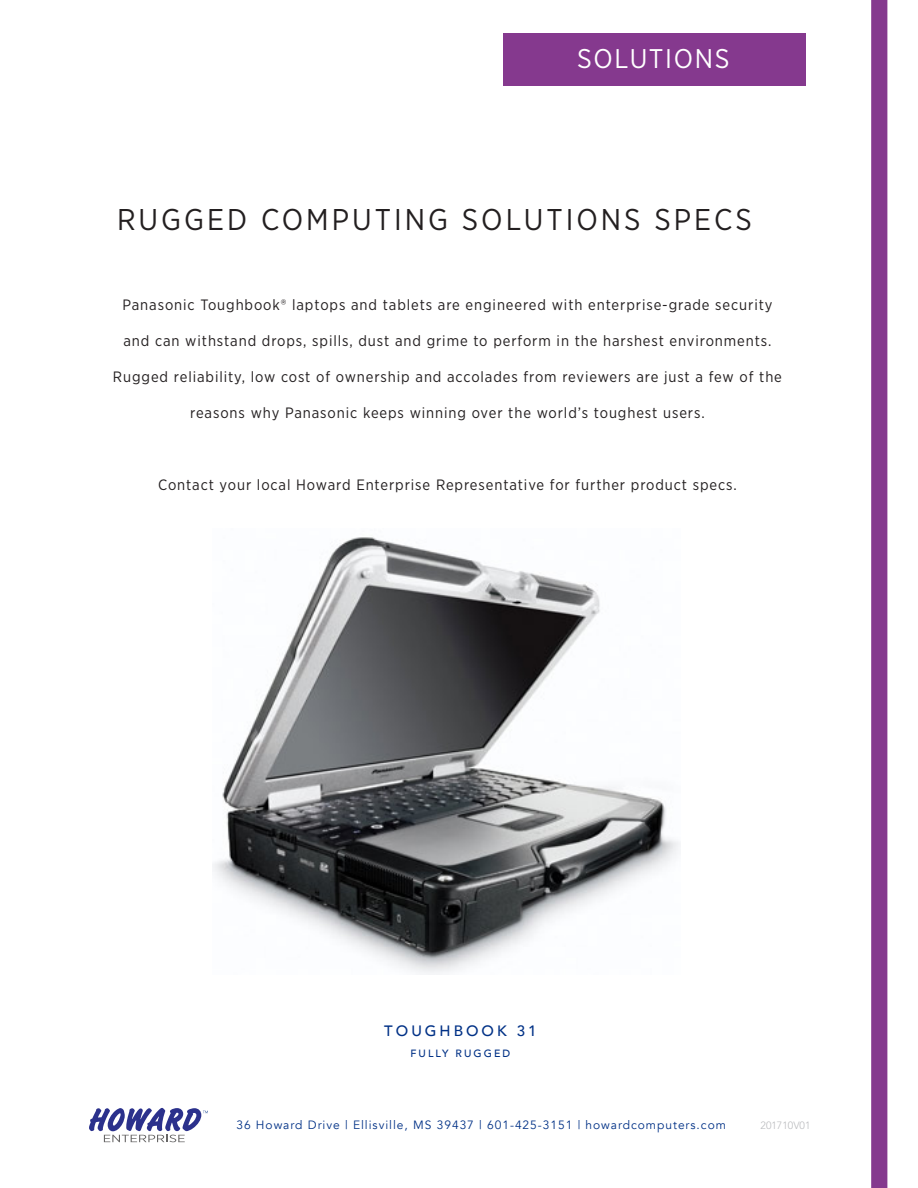
<style>
.page{position:relative;width:918px;height:1188px;background:#fff}
.page>*{position:absolute;margin:0;border:0;box-sizing:border-box;transform-origin:0 0}
.t1{font:30px "Gotham Narrow";letter-spacing:.1em;color:#231f20}
.t2{font:27px "Gotham Narrow";letter-spacing:.06em;color:#fff}
.t3{font:15px "Gotham Narrow";letter-spacing:.06em;color:#231f20}
.t4{font:500 15px "Avenir";letter-spacing:.2em;color:#003186}
.t5{font:12px "Avenir";letter-spacing:.08em;color:#003186}
.t6{font:500 10.5px "Avenir";letter-spacing:.2em;color:#003186}
.t7{font:300 10.5px "Avenir LT Std";color:#babbbe}
</style>
<div class="page">
<svg style="left:871px;top:0;width:16px;height:1188px;background:#8a4293"></svg>
<img style="left:212px;top:537px;width:468px;height:437px">
<div style="left:504px;top:33px;width:302px;height:53px;background:#85398e"></div>
<svg style="left:89px;top:1108px;width:119px;height:34px"></svg>
<p class="t2" style="left:577px;top:42px;width:154px">SOLUTIONS</p>
<p class="t1" style="left:117px;top:201px;width:636px">RUGGED COMPUTING SOLUTIONS SPECS</p>
<p class="t3" style="left:122px;top:295px;width:652px">Panasonic Toughbook® laptops and tablets are engineered with enterprise-grade security</p>
<p class="t3" style="left:123px;top:331px;width:650px">and can withstand drops, spills, dust and grime to perform in the harshest environments.</p>
<p class="t3" style="left:113px;top:367px;width:671px">Rugged reliability, low cost of ownership and accolades from reviewers are just a few of the</p>
<p class="t3" style="left:190px;top:403px;width:516px">reasons why Panasonic keeps winning over the world’s toughest users.</p>
<p class="t3" style="left:158px;top:475px;width:580px">Contact your local Howard Enterprise Representative for further product specs.</p>
<p class="t4" style="left:384px;top:1018px;width:154px">TOUGHBOOK 31</p>
<p class="t6" style="left:410px;top:1044px;width:101px">FULLY RUGGED</p>
<p class="t5" style="left:236px;top:1117px;width:491px">36 Howard Drive | Ellisville, MS 39437 | 601-425-3151 | howardcomputers.com</p>
<p class="t7" style="left:761px;top:1119px;width:51px">201710V01</p>
</div>
